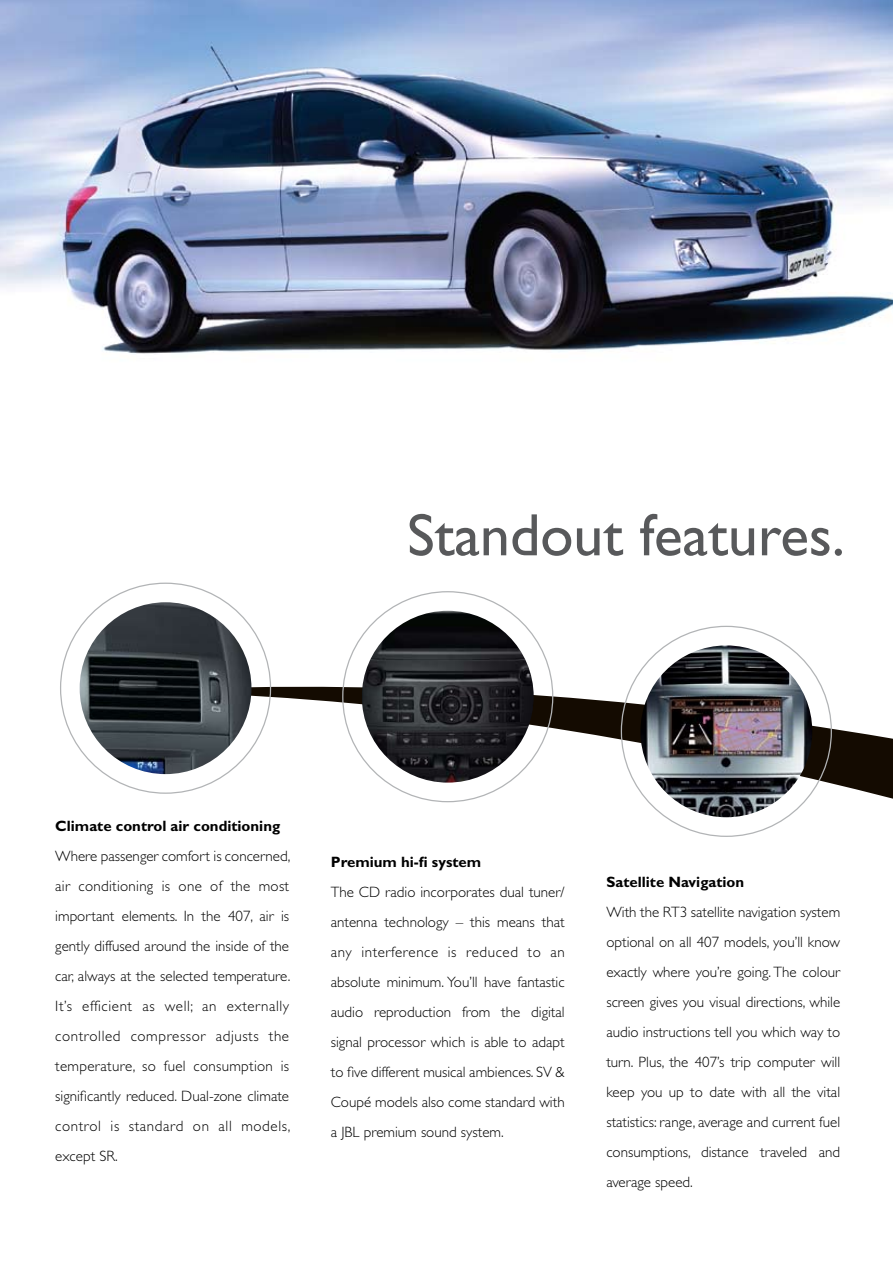
<style>
.page{position:relative;width:893px;height:1263px;background:#fff}
.page>*{position:absolute;margin:0;border:0;box-sizing:border-box;transform-origin:0 0}
.t1{font:60px "Gill Sans";color:#58595b}
.t2{font:300 15px/30px "Gill Sans";color:#000;text-align:justify}
.t3{font:700 15px "Gill Sans";color:#000}
</style>
<div class="page">
<svg style="left:137px;top:677px;width:756px;height:129px"></svg>
<img style="left:640px;top:645px;width:172px;height:172px;border-radius:86px">
<img style="left:80px;top:602px;width:171px;height:172px;border-radius:86px">
<img style="left:362px;top:611px;width:172px;height:172px;border-radius:86px">
<img style="left:0;top:0;width:893px;height:354px">
<h1 class="t1" style="left:407px;top:501px;width:439px">Standout features.</h1>
<p class="t3" style="left:55px;top:817px;width:226px">Climate control air conditioning</p>
<p class="t2" style="left:55px;top:841px;width:237px">Where passenger comfort is concerned, air conditioning is one of the most important elements. In the 407, air is gently diffused around the inside of the car, always at the selected temperature.<br>It’s efficient as well; an externally controlled compressor adjusts the temperature, so fuel consumption is significantly reduced. Dual-zone climate control is standard on all models, except SR.</p>
<p class="t3" style="left:331px;top:853px;width:152px">Premium hi-fi system</p>
<p class="t2" style="left:331px;top:877px;width:235px">The CD radio incorporates dual tuner/ antenna technology – this means that any interference is reduced to an absolute minimum. You’ll have fantastic audio reproduction from the digital signal processor which is able to adapt to five different musical ambiences. SV &amp; Coupé models also come standard with a JBL premium sound system.</p>
<p class="t3" style="left:606px;top:873px;width:139px">Satellite Navigation</p>
<p class="t2" style="left:606px;top:897px;width:235px">With the RT3 satellite navigation system optional on all 407 models, you’ll know exactly where you’re going. The colour screen gives you visual directions, while audio instructions tell you which way to turn. Plus, the 407’s trip computer will keep you up to date with all the vital statistics: range, average and current fuel consumptions, distance traveled and average speed.</p>
</div>
